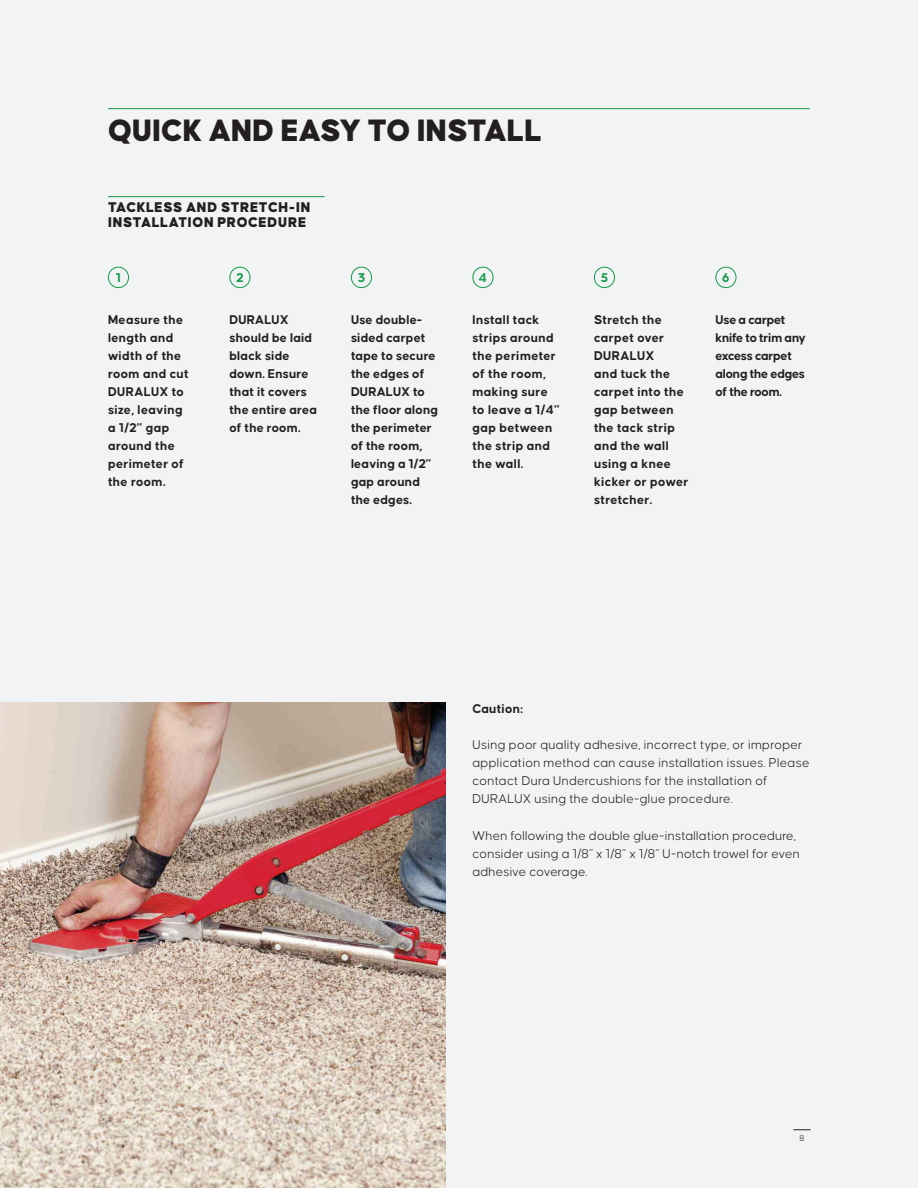
<style>
.page{position:relative;width:918px;height:1188px;background:#f2f3f4}
.page>*{position:absolute;margin:0;border:0;box-sizing:border-box;transform-origin:0 0}
.t1{font:900 33px "Causten";color:#231f20}
.t2{font:900 15px/15px "Causten";letter-spacing:.04em;color:#231f20}
.P2{font:700 13.5px/18px "Causten";letter-spacing:.01em;color:#231f20}
.P2-2{font:300 13.5px/18px "Causten";letter-spacing:.02em;color:#231f20}
.P2-3{font:700 13.5px/18px "Causten";letter-spacing:-.02em;color:#231f20}
.P2-4{font:700 13.5px "Causten";color:#119a48}
.t3{font:300 9px "Causten";color:#231f20}
</style>
<div class="page">
<svg style="left:793px;top:1130px;width:18px;height:1px"></svg>
<hr style="left:108px;top:108px;width:702px;height:1px;background:#119a48">
<hr style="left:108px;top:196px;width:217px;height:1px;background:#119a48">
<div style="left:108px;top:267px;width:21px;height:21px;border:1px solid #119a48;border-radius:50%"></div>
<div style="left:229px;top:267px;width:21px;height:21px;border:1px solid #119a48;border-radius:50%"></div>
<div style="left:351px;top:267px;width:21px;height:21px;border:1px solid #119a48;border-radius:50%"></div>
<div style="left:472px;top:267px;width:21px;height:21px;border:1px solid #119a48;border-radius:50%"></div>
<div style="left:594px;top:267px;width:21px;height:21px;border:1px solid #119a48;border-radius:50%"></div>
<div style="left:715px;top:267px;width:21px;height:21px;border:1px solid #119a48;border-radius:50%"></div>
<img style="left:0;top:703px;width:446px;height:485px">
<h2 class="t1" style="left:108px;top:111px;width:435px">QUICK AND EASY TO INSTALL</h2>
<h4 class="t2" style="left:108px;top:199px;width:204px">TACKLESS AND STRETCH-IN<br>INSTALLATION PROCEDURE</h4>
<p class="P2-4" style="left:116px;top:270px;width:6px">1</p>
<p class="P2" style="left:108px;top:310px;width:82px">Measure the length and width of the room and cut<br>DURALUX to size, leaving a 1/2” gap around the perimeter of the room.</p>
<p class="P2-4" style="left:236px;top:270px;width:9px">2</p>
<p class="P2" style="left:230px;top:310px;width:89px">DURALUX should be laid black side down. Ensure that it covers the entire area of the room.</p>
<p class="P2-4" style="left:358px;top:270px;width:9px">3</p>
<p class="P2" style="left:351px;top:310px;width:89px">Use double&shy;sided carpet tape to secure the edges of<br>DURALUX to the floor along the perimeter of the room, leaving a 1/2” gap around the edges.</p>
<p class="P2-4" style="left:479px;top:270px;width:9px">4</p>
<p class="P2" style="left:472px;top:310px;width:89px">Install tack strips around the perimeter of the room, making sure to leave a 1/4” gap between the strip and the wall.</p>
<p class="P2-4" style="left:601px;top:270px;width:9px">5</p>
<p class="P2" style="left:594px;top:310px;width:96px">Stretch the carpet over<br>DURALUX<br>and tuck the carpet into the gap between the tack strip and the wall using a knee kicker or power stretcher.</p>
<p class="P2-4" style="left:722px;top:270px;width:9px">6</p>
<p class="P2-3" style="left:716px;top:310px;width:92px">Use a carpet knife to trim any excess carpet along the edges of the room.</p>
<p class="P2" style="left:472px;top:699px;width:52px">Caution:</p>
<p class="P2-2" style="left:472px;top:736px;width:339px">Using poor quality adhesive, incorrect type, or improper application method can cause installation issues. Please contact Dura Undercushions for the installation of DURALUX using the double-glue procedure.</p>
<p class="P2-2" style="left:472px;top:827px;width:329px">When following the double glue-installation procedure, consider using a 1/8” x 1/8” x 1/8” U-notch trowel for even adhesive coverage.</p>
<p class="t3" style="left:800px;top:1133px;width:6px">8</p>
</div>
